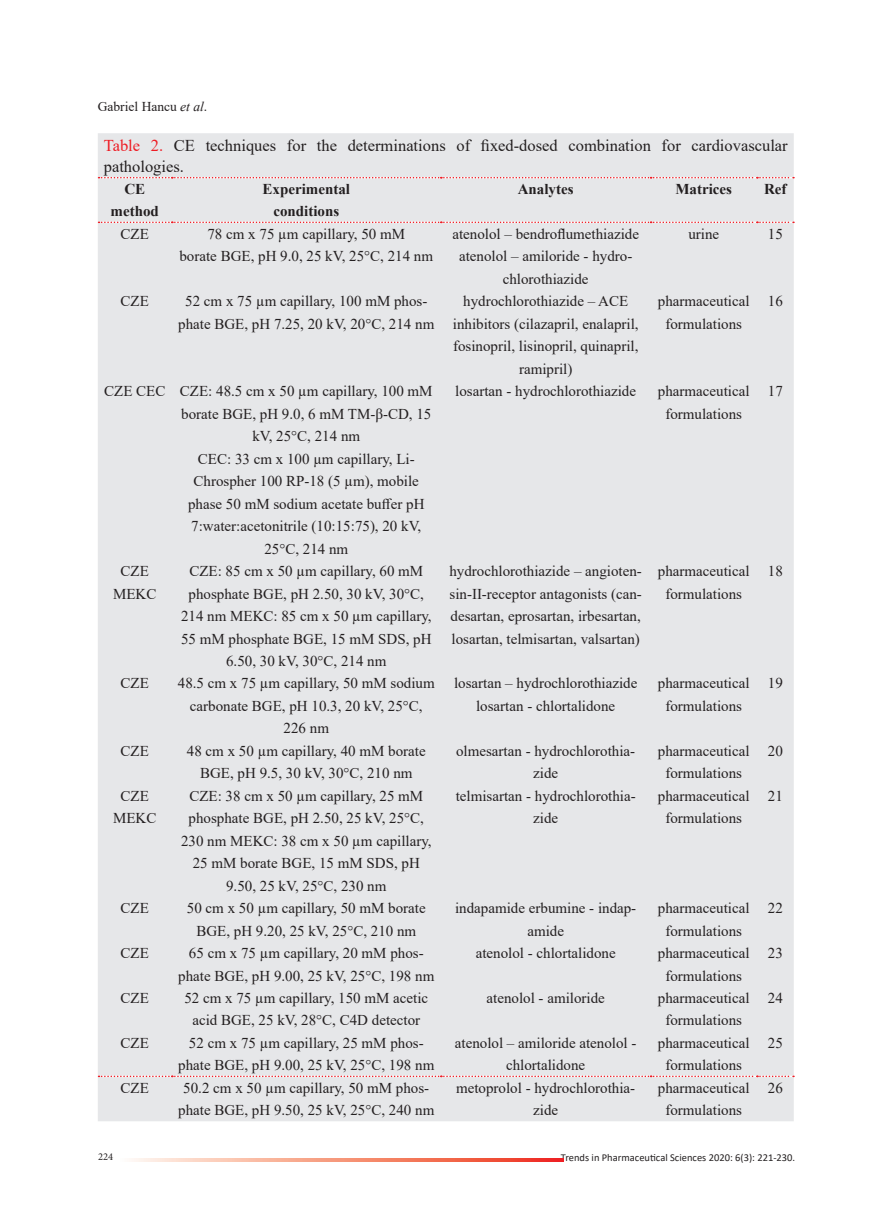
<style>
.page{position:relative;width:893px;height:1212px;background:#fff}
.page>*{position:absolute;margin:0;border:0;box-sizing:border-box;transform-origin:0 0}
.t1{font:16.5px/21px "Times New Roman";color:#231f20}
.t2{font:15px/22.5px "Times New Roman";color:#231f20;text-align:center}
.t3{font:700 15px/22.5px "Times New Roman";color:#231f20;text-align:center}
.t4{font:13.5px "Times New Roman";color:#231f20}
.t5{font:10.5px "Calibri";color:#231f20}
.t6{font:10.5px "Minion Pro";color:#231f20}
.s1{font-style:italic}
.s2{color:#ee1c24}
</style>
<div class="page">
<div style="left:98px;top:133px;width:696px;height:988px;background:#e6e7e9"></div>
<svg style="left:99px;top:177px;width:695px;height:1px"></svg>
<svg style="left:99px;top:222px;width:695px;height:1px"></svg>
<svg style="left:99px;top:1075px;width:695px;height:2px"></svg>
<svg style="left:132px;top:1158px;width:431px;height:3px"></svg>
<p class="t4" style="left:98px;top:97px;width:111px">Gabriel Hancu <span class="s1">et al</span>.</p>
<p class="t1" style="left:104px;top:134px;width:685px"><span class="s2">Table 2.</span> CE techniques for the determinations of fixed-dosed combination for cardiovascular pathologies.</p>
<p class="t3" style="left:111px;top:177px;width:50px">CE method</p>
<p class="t3" style="left:263px;top:177px;width:89px">Experimental conditions</p>
<p class="t3" style="left:518px;top:177px;width:57px">Analytes</p>
<p class="t3" style="left:675px;top:177px;width:58px">Matrices</p>
<p class="t3" style="left:764px;top:177px;width:24px">Ref</p>
<p class="t2" style="left:121px;top:222px;width:30px">CZE</p>
<p class="t2" style="left:179px;top:222px;width:255px">78 cm x 75 µm capillary, 50 mM<br>borate BGE, pH 9.0, 25 kV, 25°C, 214 nm</p>
<p class="t2" style="left:452px;top:222px;width:188px">atenolol – bendroflumethiazide atenolol – amiloride - hydro&shy;chlorothiazide</p>
<p class="t2" style="left:688px;top:222px;width:32px">urine</p>
<p class="t2" style="left:768px;top:222px;width:16px">15</p>
<p class="t2" style="left:121px;top:289px;width:30px">CZE</p>
<p class="t2" style="left:178px;top:289px;width:258px">52 cm x 75 µm capillary, 100 mM phos&shy;phate BGE, pH 7.25, 20 kV, 20°C, 214 nm</p>
<p class="t2" style="left:453px;top:289px;width:187px">hydrochlorothiazide – ACE inhibitors (cilazapril, enalapril, fosinopril, lisinopril, quinapril, ramipril)</p>
<p class="t2" style="left:658px;top:289px;width:93px">pharmaceutical formulations</p>
<p class="t2" style="left:768px;top:289px;width:16px">16</p>
<p class="t2" style="left:104px;top:379px;width:63px">CZE CEC</p>
<p class="t2" style="left:180px;top:379px;width:254px">CZE: 48.5 cm x 50 µm capillary, 100 mM borate BGE, pH 9.0, 6 mM TM-β-CD, 15 kV, 25°C, 214 nm<br>CEC: 33 cm x 100 µm capillary, Li-<br>Chrospher 100 RP-18 (5 µm), mobile phase 50 mM sodium acetate buffer pH<br>7:water:acetonitrile (10:15:75), 20 kV,<br>25°C, 214 nm</p>
<p class="t2" style="left:455px;top:379px;width:182px">losartan - hydrochlorothiazide</p>
<p class="t2" style="left:658px;top:379px;width:93px">pharmaceutical formulations</p>
<p class="t2" style="left:768px;top:379px;width:16px">17</p>
<p class="t2" style="left:113px;top:559px;width:45px">CZE<br>MEKC</p>
<p class="t2" style="left:181px;top:559px;width:252px">CZE: 85 cm x 50 µm capillary, 60 mM phosphate BGE, pH 2.50, 30 kV, 30°C,<br>214 nm MEKC: 85 cm x 50 µm capillary,<br>55 mM phosphate BGE, 15 mM SDS, pH<br>6.50, 30 kV, 30°C, 214 nm</p>
<p class="t2" style="left:449px;top:559px;width:194px;text-align:justify">hydrochlorothiazide – angioten&shy;sin-II-receptor antagonists (can&shy;desartan, eprosartan, irbesartan, losartan, telmisartan, valsartan)</p>
<p class="t2" style="left:658px;top:559px;width:93px">pharmaceutical formulations</p>
<p class="t2" style="left:768px;top:559px;width:16px">18</p>
<p class="t2" style="left:121px;top:672px;width:30px">CZE</p>
<p class="t2" style="left:178px;top:672px;width:258px">48.5 cm x 75 µm capillary, 50 mM sodium carbonate BGE, pH 10.3, 20 kV, 25°C,<br>226 nm</p>
<p class="t2" style="left:454px;top:672px;width:185px">losartan – hydrochlorothiazide losartan - chlortalidone</p>
<p class="t2" style="left:658px;top:672px;width:93px">pharmaceutical formulations</p>
<p class="t2" style="left:768px;top:672px;width:16px">19</p>
<p class="t2" style="left:121px;top:739px;width:30px">CZE</p>
<p class="t2" style="left:187px;top:739px;width:240px">48 cm x 50 µm capillary, 40 mM borate<br>BGE, pH 9.5, 30 kV, 30°C, 210 nm</p>
<p class="t2" style="left:456px;top:739px;width:181px">olmesartan - hydrochlorothia&shy;zide</p>
<p class="t2" style="left:658px;top:739px;width:93px">pharmaceutical formulations</p>
<p class="t2" style="left:768px;top:739px;width:16px">20</p>
<p class="t2" style="left:113px;top:784px;width:45px">CZE<br>MEKC</p>
<p class="t2" style="left:181px;top:784px;width:252px">CZE: 38 cm x 50 µm capillary, 25 mM phosphate BGE, pH 2.50, 25 kV, 25°C,<br>230 nm MEKC: 38 cm x 50 µm capillary,<br>25 mM borate BGE, 15 mM SDS, pH<br>9.50, 25 kV, 25°C, 230 nm</p>
<p class="t2" style="left:456px;top:784px;width:181px">telmisartan - hydrochlorothia&shy;zide</p>
<p class="t2" style="left:658px;top:784px;width:93px">pharmaceutical formulations</p>
<p class="t2" style="left:768px;top:784px;width:16px">21</p>
<p class="t2" style="left:121px;top:896px;width:30px">CZE</p>
<p class="t2" style="left:187px;top:896px;width:240px">50 cm x 50 µm capillary, 50 mM borate<br>BGE, pH 9.20, 25 kV, 25°C, 210 nm</p>
<p class="t2" style="left:455px;top:896px;width:183px">indapamide erbumine - indap&shy;amide</p>
<p class="t2" style="left:658px;top:896px;width:93px">pharmaceutical formulations</p>
<p class="t2" style="left:768px;top:896px;width:16px">22</p>
<p class="t2" style="left:121px;top:941px;width:30px">CZE</p>
<p class="t2" style="left:178px;top:941px;width:258px">65 cm x 75 µm capillary, 20 mM phos&shy;phate BGE, pH 9.00, 25 kV, 25°C, 198 nm</p>
<p class="t2" style="left:476px;top:941px;width:141px">atenolol - chlortalidone</p>
<p class="t2" style="left:658px;top:941px;width:93px">pharmaceutical formulations</p>
<p class="t2" style="left:768px;top:941px;width:16px">23</p>
<p class="t2" style="left:121px;top:986px;width:30px">CZE</p>
<p class="t2" style="left:184px;top:986px;width:245px">52 cm x 75 µm capillary, 150 mM acetic acid BGE, 25 kV, 28°C, C4D detector</p>
<p class="t2" style="left:487px;top:986px;width:120px">atenolol - amiloride</p>
<p class="t2" style="left:658px;top:986px;width:93px">pharmaceutical formulations</p>
<p class="t2" style="left:768px;top:986px;width:16px">24</p>
<p class="t2" style="left:121px;top:1031px;width:30px">CZE</p>
<p class="t2" style="left:178px;top:1031px;width:258px">52 cm x 75 µm capillary, 25 mM phos&shy;phate BGE, pH 9.00, 25 kV, 25°C, 198 nm</p>
<p class="t2" style="left:455px;top:1031px;width:183px">atenolol – amiloride atenolol - chlortalidone</p>
<p class="t2" style="left:658px;top:1031px;width:93px">pharmaceutical formulations</p>
<p class="t2" style="left:768px;top:1031px;width:16px">25</p>
<p class="t2" style="left:121px;top:1076px;width:30px">CZE</p>
<p class="t2" style="left:178px;top:1076px;width:258px">50.2 cm x 50 µm capillary, 50 mM phos&shy;phate BGE, pH 9.50, 25 kV, 25°C, 240 nm</p>
<p class="t2" style="left:456px;top:1076px;width:181px">metoprolol - hydrochlorothia&shy;zide</p>
<p class="t2" style="left:658px;top:1076px;width:93px">pharmaceutical formulations</p>
<p class="t2" style="left:768px;top:1076px;width:16px">26</p>
<p class="t6" style="left:98px;top:1150px;width:17px">224</p>
<p class="t5" style="left:561px;top:1150px;width:236px">Trends in Pharmaceutical Sciences 2020: 6(3): 221-230.</p>
</div>
